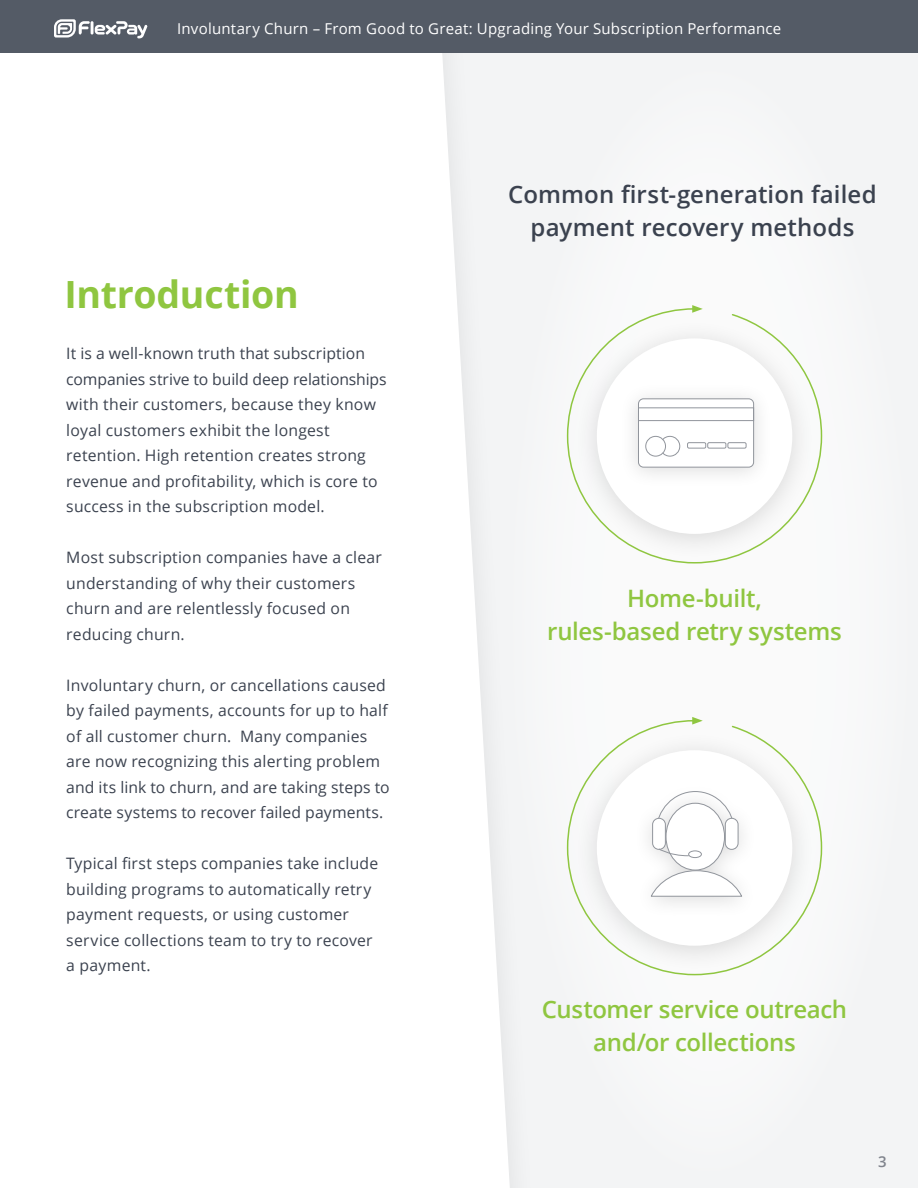
<style>
.page{position:relative;width:918px;height:1188px;background:#fff}
.page>*{position:absolute;margin:0;border:0;box-sizing:border-box;transform-origin:0 0}
.t1{font:700 37.5px "Open Sans";letter-spacing:-.01em;color:#8fc640}
.t2{font:600 24px/33px "Open Sans";letter-spacing:-.015em;color:#8fc640;text-align:center}
.t3{font:600 24px/33px "Open Sans";letter-spacing:.005em;color:#3b424f;text-align:center}
.t4{font:15.75px/25.5px "Open Sans";letter-spacing:.015em;color:#3b424f}
.t5{font:15px "Open Sans";letter-spacing:.015em;color:#fff}
.t6{font:600 15px "Open Sans";color:#80848d}
</style>
<div class="page">
<div style="left:0;top:28px;width:918px;height:1160px;background:#f3f4f5"></div>
<div style="left:504px;top:54px;width:412px;height:1134px;background:#f7f8f9;border-radius:50%"></div>
<div style="left:0;top:0;width:539px;height:1188px;background:#f3f4f5"></div>
<div style="left:0;top:53px;width:510px;height:1135px;background:#fff"></div>
<svg style="left:566px;top:308px;width:257px;height:256px"></svg>
<svg style="left:692px;top:305px;width:11px;height:8px"></svg>
<div style="left:619px;top:382px;width:154px;height:107px;background:#000;opacity:.14"></div>
<div style="left:638px;top:398px;width:116px;height:70px;border:1px solid #91959c;border-radius:5px"></div>
<div style="left:638px;top:407px;width:116px;height:14px;border:1px solid #91959c"></div>
<div style="left:687px;top:442px;width:19px;height:7px;border:1px solid #91959c;border-radius:2px"></div>
<div style="left:707px;top:442px;width:19px;height:7px;border:1px solid #91959c;border-radius:2px"></div>
<div style="left:727px;top:442px;width:20px;height:7px;border:1px solid #91959c;border-radius:2px"></div>
<div style="left:660px;top:436px;width:20px;height:21px;border:1px solid #91959c;border-radius:50%"></div>
<div style="left:646px;top:436px;width:20px;height:20px;background:#fff;border-radius:50%"></div>
<div style="left:645px;top:436px;width:21px;height:21px;border:1px solid #91959c;border-radius:50%"></div>
<svg style="left:566px;top:720px;width:257px;height:256px"></svg>
<svg style="left:692px;top:717px;width:11px;height:8px"></svg>
<div style="left:633px;top:775px;width:126px;height:143px;background:#000;opacity:.14"></div>
<div style="left:666px;top:803px;width:59px;height:67px;background:#fff;border-radius:50%"></div>
<svg style="left:655px;top:791px;width:80px;height:42px"></svg>
<div style="left:653px;top:818px;width:12px;height:31px;background:#fff;border-radius:6px"></div>
<div style="left:652px;top:818px;width:14px;height:32px;border:1px solid #91959c;border-radius:6px"></div>
<div style="left:725px;top:818px;width:13px;height:31px;background:#fff;border-radius:6px"></div>
<div style="left:725px;top:818px;width:14px;height:32px;border:1px solid #91959c;border-radius:6px"></div>
<svg style="left:658px;top:848px;width:31px;height:9px"></svg>
<div style="left:688px;top:850px;width:14px;height:8px;border:1px solid #91959c;border-radius:50%"></div>
<svg style="left:650px;top:870px;width:93px;height:27px"></svg>
<div style="left:0;top:0;width:918px;height:53px;background:#545b66"></div>
<svg style="left:54px;top:19px;width:94px;height:19px"></svg>
<p class="t5" style="left:177px;top:18px;width:606px">Involuntary Churn – From Good to Great: Upgrading Your Subscription Performance</p>
<h1 class="t1" style="left:65px;top:268px;width:236px">Introduction</h1>
<p class="t4" style="left:66px;top:341px;width:322px">It is a well-known truth that subscription companies strive to build deep relationships with their customers, because they know loyal customers exhibit the longest retention. High retention creates strong revenue and profitability, which is core to success in the subscription model.</p>
<p class="t4" style="left:66px;top:545px;width:317px">Most subscription companies have a clear understanding of why their customers churn and are relentlessly focused on reducing churn.</p>
<p class="t4" style="left:66px;top:672px;width:325px">Involuntary churn, or cancellations caused by failed payments, accounts for up to half of all customer churn. Many companies are now recognizing this alerting problem and its link to churn, and are taking steps to create systems to recover failed payments.</p>
<p class="t4" style="left:66px;top:851px;width:313px">Typical first steps companies take include building programs to automatically retry payment requests, or using customer service collections team to try to recover a payment.</p>
<h2 class="t3" style="left:508px;top:177px;width:370px">Common first-generation failed payment recovery methods</h2>
<h2 class="t2" style="left:547px;top:581px;width:296px">Home-built,<br>rules-based retry systems</h2>
<h2 class="t2" style="left:542px;top:992px;width:307px">Customer service outreach and/or collections</h2>
<p class="t6" style="left:878px;top:1151px;width:10px">3</p>
</div>
